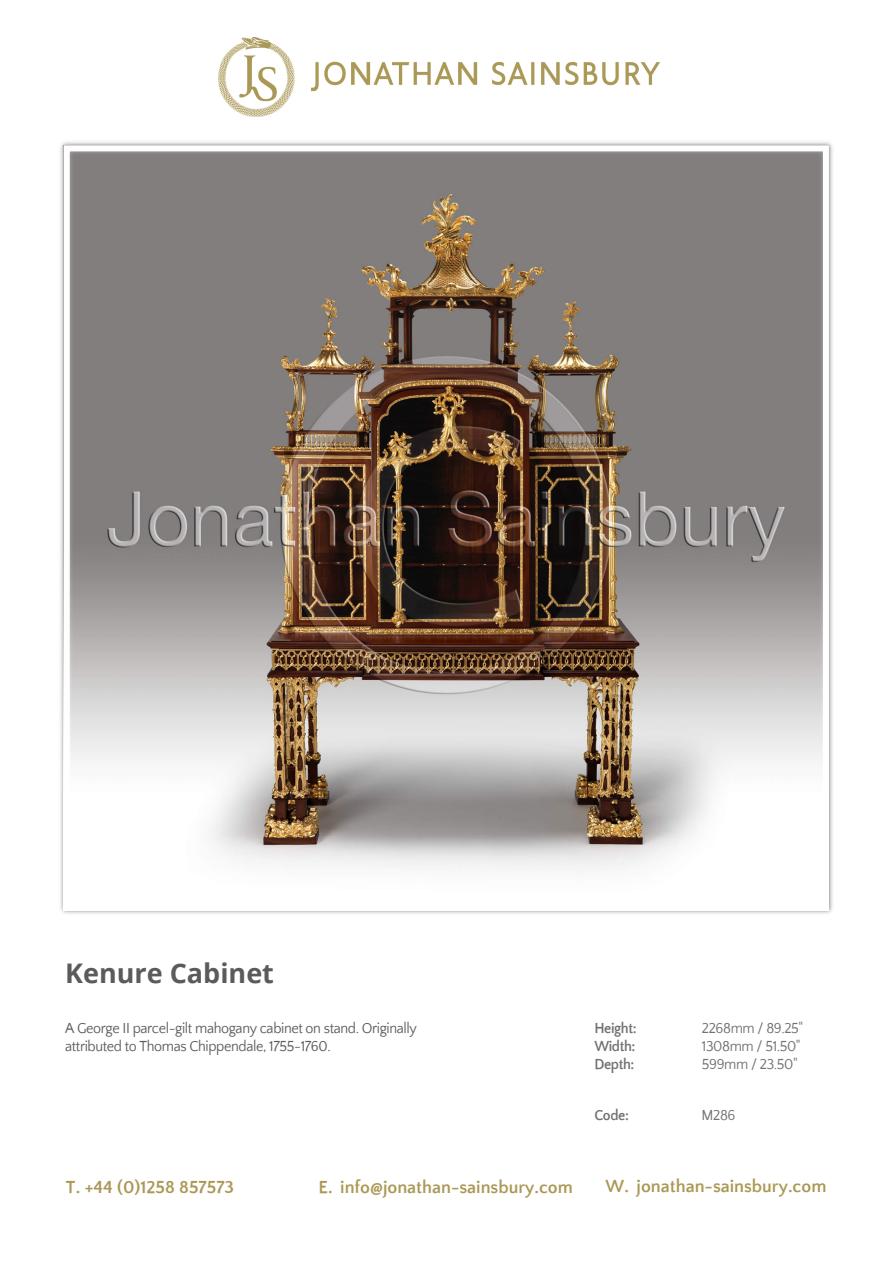
<style>
.page{position:relative;width:893px;height:1263px;background:#fff}
.page>*{position:absolute;margin:0;border:0;box-sizing:border-box;transform-origin:0 0}
.t1{font:700 27px "Open Sans";color:#5b5b5b}
.t2{font:700 18px "Quattrocento Sans";color:#ab9856}
.t3{font:15px/18px "Quattrocento Sans";letter-spacing:-.025em;color:#5b5b5b;scale:.95 1}
.t4{font:15px/18px "Quattrocento Sans";letter-spacing:-.025em;color:#717171;scale:.95 1}
.t5{font:700 15px/18px "Quattrocento Sans";letter-spacing:-.025em;color:#727272;text-align:justify;scale:.95 1}
</style>
<div class="page">
<img style="left:218px;top:37px;width:442px;height:79px">
<img style="left:60px;top:142px;width:773px;height:772px">
<div style="left:64px;top:145px;width:765px;height:765px;border:6px solid #fff"></div>
<h1 class="t1" style="left:65px;top:954px;width:210px">Kenure Cabinet</h1>
<p class="t3" style="left:65px;top:1019px;width:372px">A George II parcel-gilt mahogany cabinet on stand. Originally attributed to Thomas Chippendale, 1755-1760.</p>
<p class="t5" style="left:594px;top:1020px;width:46px">Height:<br>Width:<br>Depth:</p>
<p class="t5" style="left:594px;top:1106px;width:38px">Code:</p>
<p class="t4" style="left:702px;top:1020px;width:108px">2268mm / 89.25"<br>1308mm / 51.50"<br>599mm / 23.50"</p>
<p class="t4" style="left:701px;top:1106px;width:37px">M286</p>
<p class="t2" style="left:66px;top:1177px;width:170px">T. +44 (0)1258 857573</p>
<p class="t2" style="left:318px;top:1177px;width:256px">E. info@jonathan-sainsbury.com</p>
<p class="t2" style="left:606px;top:1177px;width:222px">W. jonathan-sainsbury.com</p>
</div>
